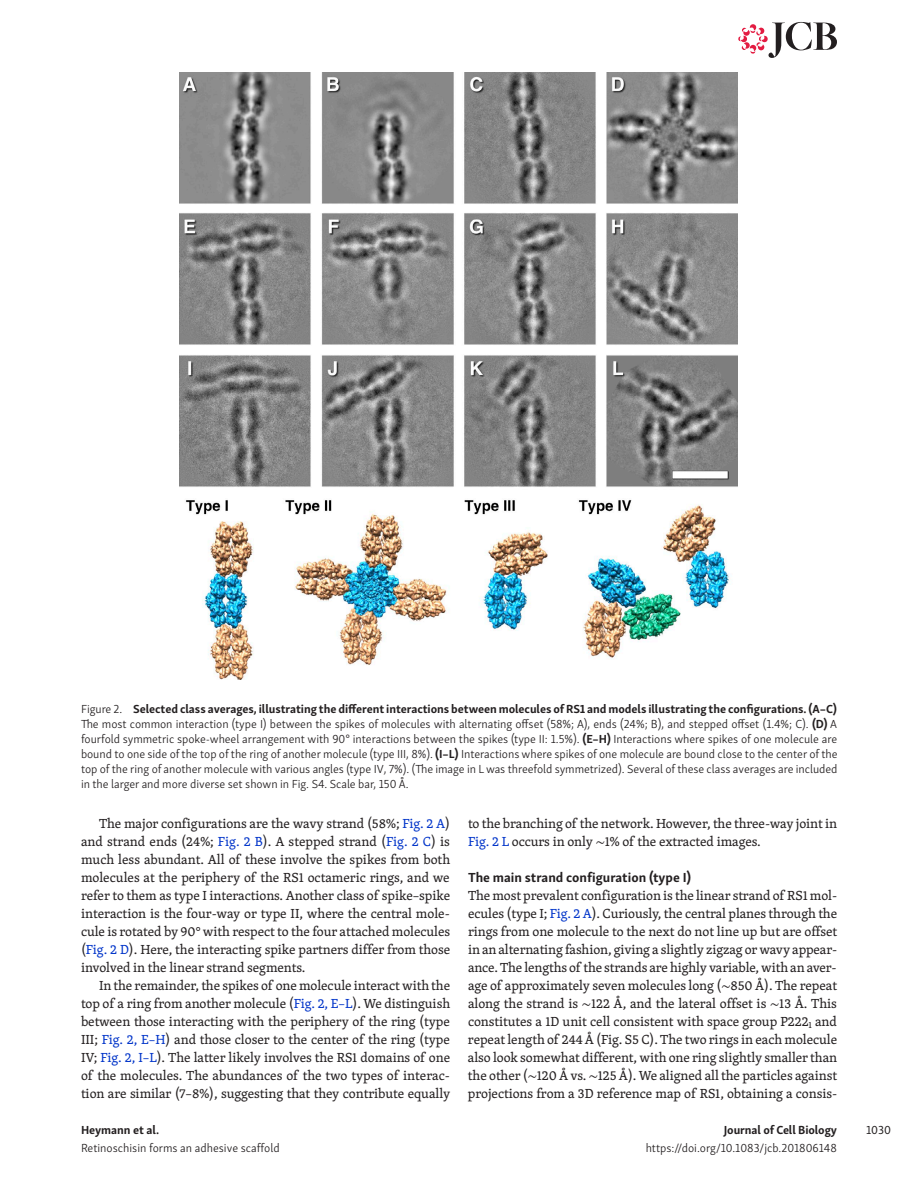
<style>
.page{position:relative;width:918px;height:1188px;background:#fff}
.page>*{position:absolute;margin:0;border:0;box-sizing:border-box;transform-origin:0 0}
.t1{font:13.5px/18px "Skolar PE";letter-spacing:-.005em;color:#231f20;text-align:justify}
.t2{font:700 13.5px "Skolar Sans PE";color:#231f20}
.t3{font:300 12px/15px "Skolar Sans PE";letter-spacing:-.005em;color:#231f20;text-align:justify}
.t4{font:700 12px "Skolar Sans PE";letter-spacing:-.005em;color:#231f20}
.t5{font:12px "Skolar Sans PE";color:#231f20}
.s1{font-weight:700}
.s2{color:#0034c9}
.s3{font-family:"STIX"}
</style>
<div class="page">
<svg style="left:738px;top:22px;width:99px;height:36px"></svg>
<img style="left:180px;top:72px;width:558px;height:608px">
<p class="t3" style="left:81px;top:700px;width:758px">Figure 2. <span class="s1">Selected class averages, illustrating the different interactions between molecules of RS1 and models illustrating the configurations. (A–C)<br></span>The most common interaction (type I) between the spikes of molecules with alternating offset (58%; A), ends (24%; B), and stepped offset (1.4%; C). <span class="s1">(D)</span> A fourfold symmetric spoke-wheel arrangement with 90° interactions between the spikes (type II: 1.5%). <span class="s1">(E–H)</span> Interactions where spikes of one molecule are bound to one side of the top of the ring of another molecule (type III, 8%). <span class="s1">(I–L)</span> Interactions where spikes of one molecule are bound close to the center of the top of the ring of another molecule with various angles (type IV, 7%). (The image in L was threefold symmetrized). Several of these class averages are included in the larger and more diverse set shown in Fig. S4. Scale bar, 150 Å.</p>
<p class="t1" style="left:81px;top:814px;width:371px;text-indent:18px">The major configurations are the wavy strand (58%; <span class="s2">Fig. 2 A</span>) and strand ends (24%; <span class="s2">Fig. 2 B</span>). A stepped strand (<span class="s2">Fig. 2 C</span>) is much less abundant. All of these involve the spikes from both molecules at the periphery of the RS1 octameric rings, and we refer to them as type I interactions. Another class of spike–spike interaction is the four-way or type II, where the central mole&shy;cule is rotated by 90° with respect to the four attached molecules (<span class="s2">Fig. 2 D</span>). Here, the interacting spike partners differ from those involved in the linear strand segments.</p>
<p class="t1" style="left:81px;top:976px;width:371px;text-indent:18px">In the remainder, the spikes of one molecule interact with the top of a ring from another molecule (<span class="s2">Fig. 2, E–L</span>). We distinguish between those interacting with the periphery of the ring (type III; <span class="s2">Fig. 2, E–H</span>) and those closer to the center of the ring (type IV; <span class="s2">Fig. 2, I–L</span>). The latter likely involves the RS1 domains of one of the molecules. The abundances of the two types of interac&shy;tion are similar (7–8%), suggesting that they contribute equally</p>
<p class="t4" style="left:81px;top:1120px;width:80px">Heymann et al.</p>
<p class="t3" style="left:81px;top:1140px;width:200px">Retinoschisin forms an adhesive scaffold</p>
<p class="t1" style="left:468px;top:814px;width:371px">to the branching of the network. However, the three-way joint in<br><span class="s2">Fig. 2 L</span> occurs in only <span class="s3">∼</span>1% of the extracted images.</p>
<p class="t2" style="left:468px;top:866px;width:225px">The main strand configuration (type I)</p>
<p class="t1" style="left:468px;top:886px;width:371px">The most prevalent configuration is the linear strand of RS1 mol&shy;ecules (type I; <span class="s2">Fig. 2 A</span>). Curiously, the central planes through the rings from one molecule to the next do not line up but are offset in an alternating fashion, giving a slightly zigzag or wavy appear&shy;ance. The lengths of the strands are highly variable, with an aver&shy;age of approximately seven molecules long (<span class="s3">∼</span>850 Å). The repeat along the strand is <span class="s3">∼</span>122 Å, and the lateral offset is <span class="s3">∼</span>13 Å. This constitutes a 1D unit cell consistent with space group P222<sub>1</sub> and repeat length of 244 Å (Fig. S5 C). The two rings in each molecule also look somewhat different, with one ring slightly smaller than the other (<span class="s3">∼</span>120 Å vs. <span class="s3">∼</span>125 Å). We aligned all the particles against projections from a 3D reference map of RS1, obtaining a consis-</p>
<p class="t4" style="left:724px;top:1120px;width:115px">Journal of Cell Biology</p>
<p class="t3" style="left:646px;top:1140px;width:193px">https://doi.org/10.1083/jcb.201806148</p>
<p class="t5" style="left:866px;top:1121px;width:26px">1030</p>
</div>
